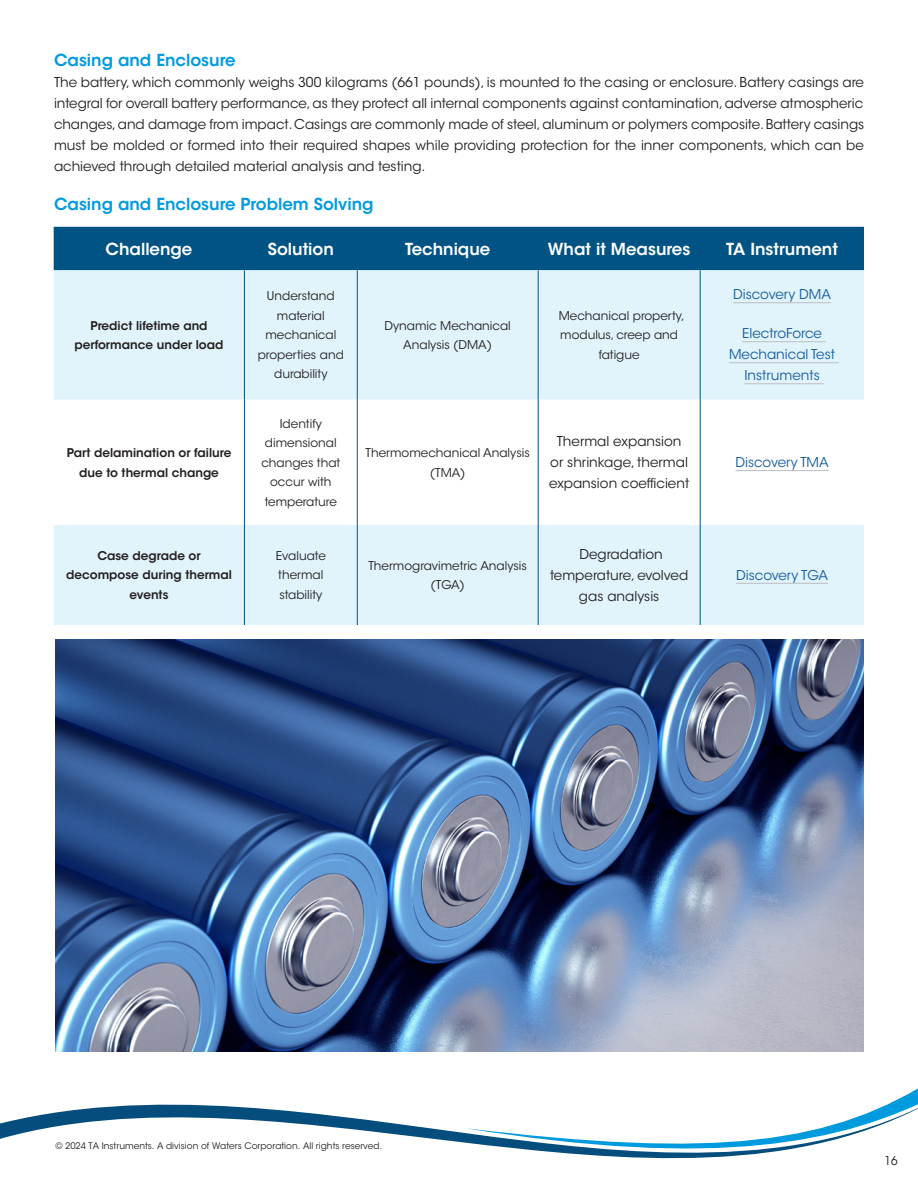
<style>
.page{position:relative;width:918px;height:1188px;background:#fff}
.page>*{position:absolute;margin:0;border:0;box-sizing:border-box;transform-origin:0 0}
.body{font:600 16.5px "ITC Avant Garde Std";color:#fff}
.subheads{font:600 16.5px "ITC Avant Garde Std";color:#009bde}
.body-2{font:13.5px/21px "ITC Avant Garde Std";color:#231f20;text-align:center}
.body-3{font:13.5px/21px "ITC Avant Garde Std";color:#175d9e;text-align:center}
.body-4{font:12px/19.5px "ITC Avant Garde Std";color:#231f20;text-align:center}
.body-5{font:600 12px/19.5px "ITC Avant Garde Std";color:#231f20;text-align:center}
.body-6{font:12px "ITC Avant Garde Std";color:#231f20;scale:.95 1}
.t1{font:9px "ITC Avant Garde Std";color:#231f20}
</style>
<div class="page">
<svg style="left:0;top:1104px;width:465px;height:39px"></svg>
<svg style="left:465px;top:1088px;width:453px;height:70px"></svg>
<div style="left:54px;top:227px;width:810px;height:43px;background:#015384"></div>
<svg style="left:54px;top:270px;width:810px;height:355px;fill:#e1f4fc"></svg>
<hr style="left:244px;top:270px;width:1px;height:130px;background:#015384">
<hr style="left:357px;top:270px;width:1px;height:130px;background:#015384">
<hr style="left:538px;top:270px;width:1px;height:130px;background:#015384">
<hr style="left:700px;top:270px;width:1px;height:130px;background:#015384">
<hr style="left:244px;top:400px;width:1px;height:125px;background:#015384">
<hr style="left:357px;top:400px;width:1px;height:125px;background:#015384">
<hr style="left:538px;top:400px;width:1px;height:125px;background:#015384">
<hr style="left:700px;top:400px;width:1px;height:125px;background:#015384">
<hr style="left:244px;top:525px;width:1px;height:100px;background:#015384">
<hr style="left:357px;top:525px;width:1px;height:100px;background:#015384">
<hr style="left:538px;top:525px;width:1px;height:100px;background:#015384">
<hr style="left:700px;top:525px;width:1px;height:100px;background:#015384">
<hr style="left:733px;top:302px;width:98px;height:1px;background:#bcbdc0">
<hr style="left:742px;top:341px;width:84px;height:1px;background:#bcbdc0">
<hr style="left:729px;top:362px;width:110px;height:1px;background:#bcbdc0">
<hr style="left:744px;top:383px;width:80px;height:1px;background:#bcbdc0">
<hr style="left:735px;top:470px;width:94px;height:1px;background:#bcbdc0">
<hr style="left:736px;top:583px;width:92px;height:1px;background:#bcbdc0">
<img style="left:56px;top:639px;width:808px;height:413px">
<p class="subheads" style="left:54px;top:50px;width:183px">Casing and Enclosure</p>
<p class="body-2" style="left:54px;top:72px;width:812px;text-align:justify">The battery, which commonly weighs 300 kilograms (661 pounds), is mounted to the casing or enclosure. Battery casings are integral for overall battery performance, as they protect all internal components against contamination, adverse atmospheric changes, and damage from impact. Casings are commonly made of steel, aluminum or polymers composite. Battery casings must be molded or formed into their required shapes while providing protection for the inner components, which can be achieved through detailed material analysis and testing.</p>
<p class="subheads" style="left:54px;top:194px;width:321px">Casing and Enclosure Problem Solving</p>
<p class="body" style="left:106px;top:238px;width:88px">Challenge</p>
<p class="body" style="left:268px;top:238px;width:68px">Solution</p>
<p class="body" style="left:405px;top:238px;width:87px">Technique</p>
<p class="body" style="left:548px;top:238px;width:144px">What it Measures</p>
<p class="body" style="left:726px;top:238px;width:113px">TA Instrument</p>
<p class="body-5" style="left:75px;top:316px;width:150px">Predict lifetime and performance under load</p>
<p class="body-5" style="left:67px;top:443px;width:166px">Part delamination or failure due to thermal change</p>
<p class="body-4" style="left:258px;top:286px;width:88px">Understand material mechanical properties and durability</p>
<p class="body-4" style="left:261px;top:414px;width:80px">Identify dimensional changes that occur with temperature</p>
<p class="body-4" style="left:385px;top:316px;width:128px">Dynamic Mechanical<br>Analysis (DMA)</p>
<p class="body-4" style="left:559px;top:306px;width:127px">Mechanical property, modulus, creep and fatigue</p>
<p class="body-4" style="left:366px;top:443px;width:166px">Thermomechanical Analysis (TMA)</p>
<p class="body-2" style="left:549px;top:431px;width:142px">Thermal expansion or shrinkage, thermal expansion coefficient</p>
<p class="body-5" style="left:66px;top:546px;width:167px">Case degrade or decompose during thermal events</p>
<p class="body-4" style="left:276px;top:546px;width:52px;text-align:left">Evaluate thermal stability</p>
<p class="body-4" style="left:368px;top:556px;width:160px">Thermogravimetric Analysis (TGA)</p>
<p class="body-2" style="left:550px;top:544px;width:140px">Degradation temperature, evolved gas analysis</p>
<p class="body-3" style="left:733px;top:284px;width:99px">Discovery DMA</p>
<p class="body-3" style="left:729px;top:323px;width:108px">ElectroForce<br>Mechanical Test<br>Instruments</p>
<p class="body-3" style="left:735px;top:452px;width:95px">Discovery TMA</p>
<p class="body-3" style="left:736px;top:565px;width:93px">Discovery TGA</p>
<p class="t1" style="left:56px;top:1140px;width:328px">© 2024 TA Instruments. A division of Waters Corporation. All rights reserved.</p>
<p class="body-6" style="left:884px;top:1154px;width:15px">16</p>
</div>
